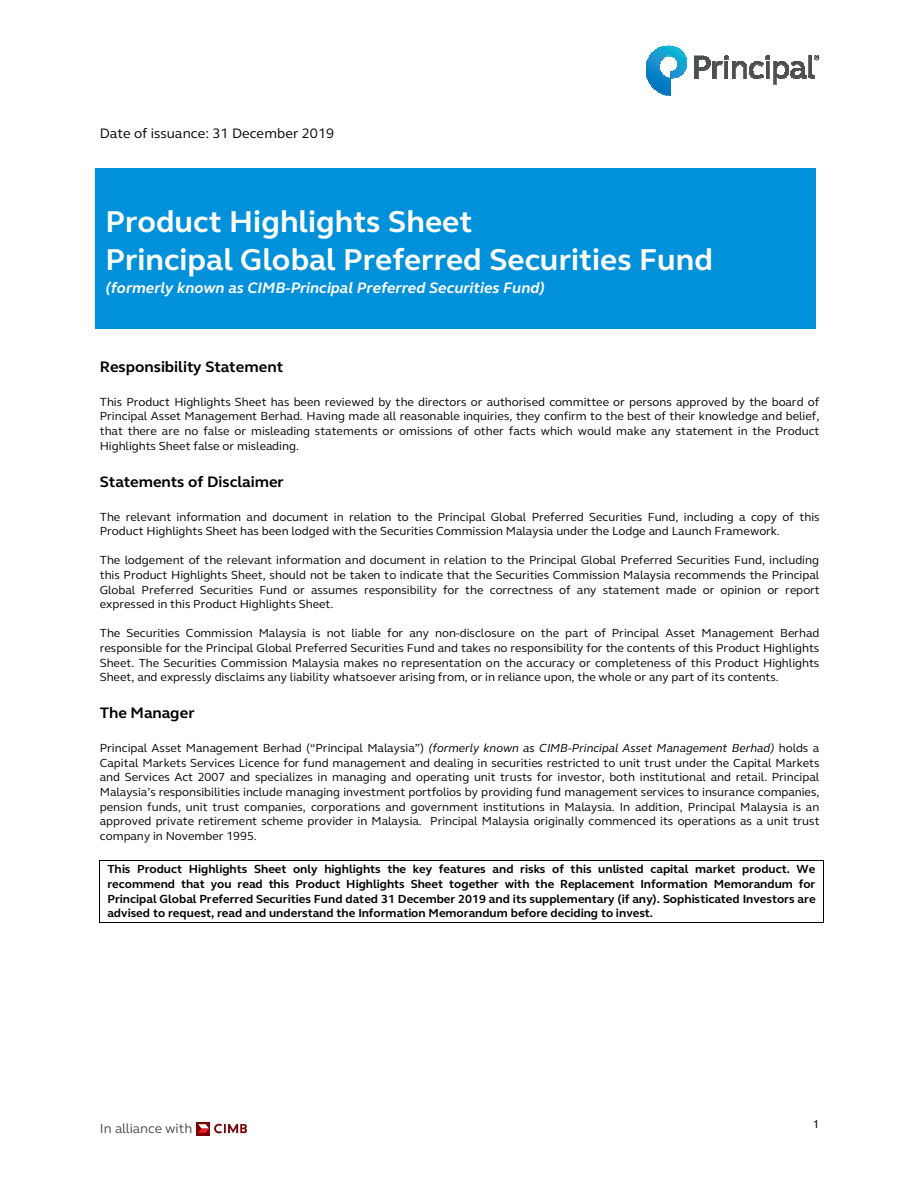
<style>
.page{position:relative;width:918px;height:1188px;background:#fff}
.page>*{position:absolute;margin:0;border:0;box-sizing:border-box;transform-origin:0 0}
.t1{font:700 30.9px/37.5px "FS Elliot Pro";color:#fff}
.t2{font:700 15.6px "FS Elliot Pro";color:#000}
.t3{font:italic 700 15.6px "FS Elliot Pro";letter-spacing:-.005em;color:#fff}
.t4{font:14.1px "FS Elliot Pro";color:#000}
.t5{font:13.65px "FS Elliot Pro";color:#4d4e53}
.t6{font:12px/14.5px "FS Elliot Pro";letter-spacing:.005em;color:#000;text-align:justify}
.t7{font:700 12px/14.7px "FS Elliot Pro";color:#000;text-align:justify}
.t8{font:11.4px "Helvetica";color:#000}
.s1{font-style:italic}
</style>
<div class="page">
<svg style="left:694px;top:55px;width:126px;height:30px"></svg>
<svg style="left:646px;top:46px;width:41px;height:50px"></svg>
<hr style="left:100px;top:860px;width:723px;height:1px;background:#000">
<hr style="left:100px;top:861px;width:1px;height:61px;background:#000">
<hr style="left:100px;top:922px;width:723px;height:1px;background:#000">
<hr style="left:823px;top:861px;width:1px;height:61px;background:#000">
<div style="left:95px;top:169px;width:721px;height:160px;background:#0091da"></div>
<svg style="left:196px;top:1122px;width:51px;height:14px"></svg>
<p class="t4" style="left:100px;top:128px;width:236px">Date of issuance: 31 December 2019</p>
<h1 class="t1" style="left:105px;top:205px;width:609px">Product Highlights Sheet<br>Principal Global Preferred Securities Fund</h1>
<h2 class="t3" style="left:105px;top:281px;width:441px">(formerly known as CIMB-Principal Preferred Securities Fund)</h2>
<h2 class="t2" style="left:100px;top:360px;width:185px">Responsibility Statement</h2>
<p class="t6" style="left:100px;top:396px;width:721px">This Product Highlights Sheet has been reviewed by the directors or authorised committee or persons approved by the board of Principal Asset Management Berhad. Having made all reasonable inquiries, they confirm to the best of their knowledge and belief, that there are no false or misleading statements or omissions of other facts which would make any statement in the Product Highlights Sheet false or misleading.</p>
<h2 class="t2" style="left:100px;top:475px;width:186px">Statements of Disclaimer</h2>
<p class="t6" style="left:100px;top:510px;width:721px">The relevant information and document in relation to the Principal Global Preferred Securities Fund, including a copy of this<br>Product Highlights Sheet has been lodged with the Securities Commission Malaysia under the Lodge and Launch Framework.</p>
<p class="t6" style="left:100px;top:554px;width:721px">The lodgement of the relevant information and document in relation to the Principal Global Preferred Securities Fund, including this Product Highlights Sheet, should not be taken to indicate that the Securities Commission Malaysia recommends the Principal Global Preferred Securities Fund or assumes responsibility for the correctness of any statement made or opinion or report expressed in this Product Highlights Sheet.</p>
<p class="t6" style="left:100px;top:627px;width:721px">The Securities Commission Malaysia is not liable for any non-disclosure on the part of Principal Asset Management Berhad responsible for the Principal Global Preferred Securities Fund and takes no responsibility for the contents of this Product Highlights Sheet. The Securities Commission Malaysia makes no representation on the accuracy or completeness of this Product Highlights Sheet, and expressly disclaims any liability whatsoever arising from, or in reliance upon, the whole or any part of its contents.</p>
<h2 class="t2" style="left:100px;top:706px;width:96px">The Manager</h2>
<p class="t6" style="left:100px;top:742px;width:721px">Principal Asset Management Berhad (“Principal Malaysia”) <span class="s1">(formerly known as CIMB-Principal Asset Management Berhad)</span> holds a Capital Markets Services Licence for fund management and dealing in securities restricted to unit trust under the Capital Markets and Services Act 2007 and specializes in managing and operating unit trusts for investor, both institutional and retail. Principal Malaysia’s responsibilities include managing investment portfolios by providing fund management services to insurance companies, pension funds, unit trust companies, corporations and government institutions in Malaysia. In addition, Principal Malaysia is an approved private retirement scheme provider in Malaysia. Principal Malaysia originally commenced its operations as a unit trust company in November 1995.</p>
<p class="t7" style="left:107px;top:863px;width:710px">This Product Highlights Sheet only highlights the key features and risks of this unlisted capital market product. We recommend that you read this Product Highlights Sheet together with the Replacement Information Memorandum for Principal Global Preferred Securities Fund dated 31 December 2019 and its supplementary (if any). Sophisticated Investors are advised to request, read and understand the Information Memorandum before deciding to invest.</p>
<p class="t5" style="left:100px;top:1119px;width:94px">In alliance with</p>
<p class="t8" style="left:813px;top:1117px;width:8px">1</p>
</div>
